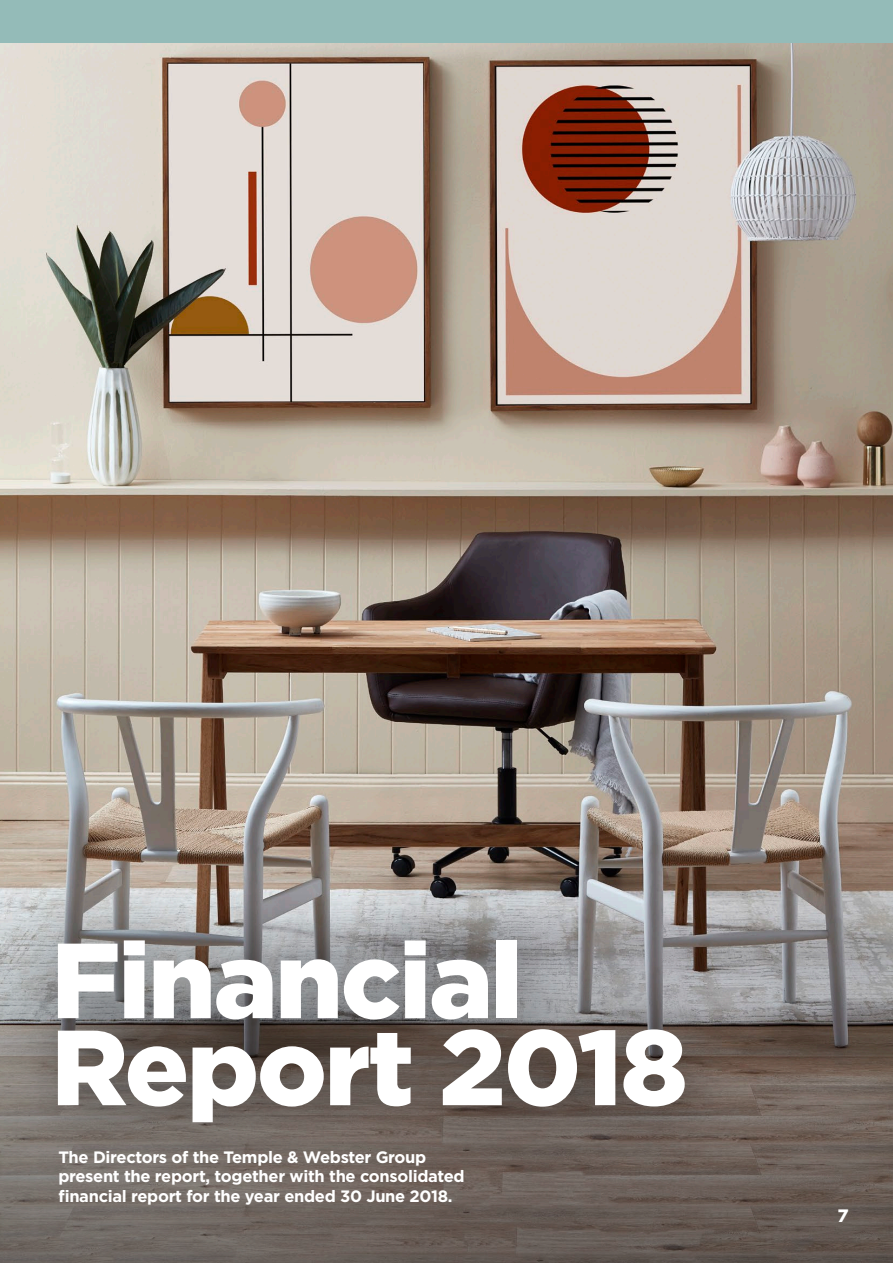
<style>
.page{position:relative;width:893px;height:1263px;background:#fff}
.page>*{position:absolute;margin:0;border:0;box-sizing:border-box;transform-origin:0 0}
.t1{font:900 106.5px/87px "Gotham";letter-spacing:-.02em;color:#fff}
.t2{font:700 18px "Novecentowide";color:#fff}
.t3{font:700 16.5px/19.5px "Gotham";letter-spacing:-.02em;color:#fff}
</style>
<div class="page">
<img style="left:0;top:43px;width:893px;height:375px">
<img style="left:0;top:418px;width:893px;height:845px">
<div style="left:0;top:872px;width:752px;height:317px;background:#000;opacity:.6"></div>
<div style="left:0;top:0;width:893px;height:43px;background:#94bbb8"></div>
<h1 class="t1" style="left:51px;top:936px;width:638px">Financial<br>Report 2018</h1>
<p class="t3" style="left:58px;top:1147px;width:408px">The Directors of the Temple &amp; Webster Group present the report, together with the consolidated financial report for the year ended 30 June 2018.</p>
<p class="t2" style="left:838px;top:1205px;width:12px">7</p>
</div>
